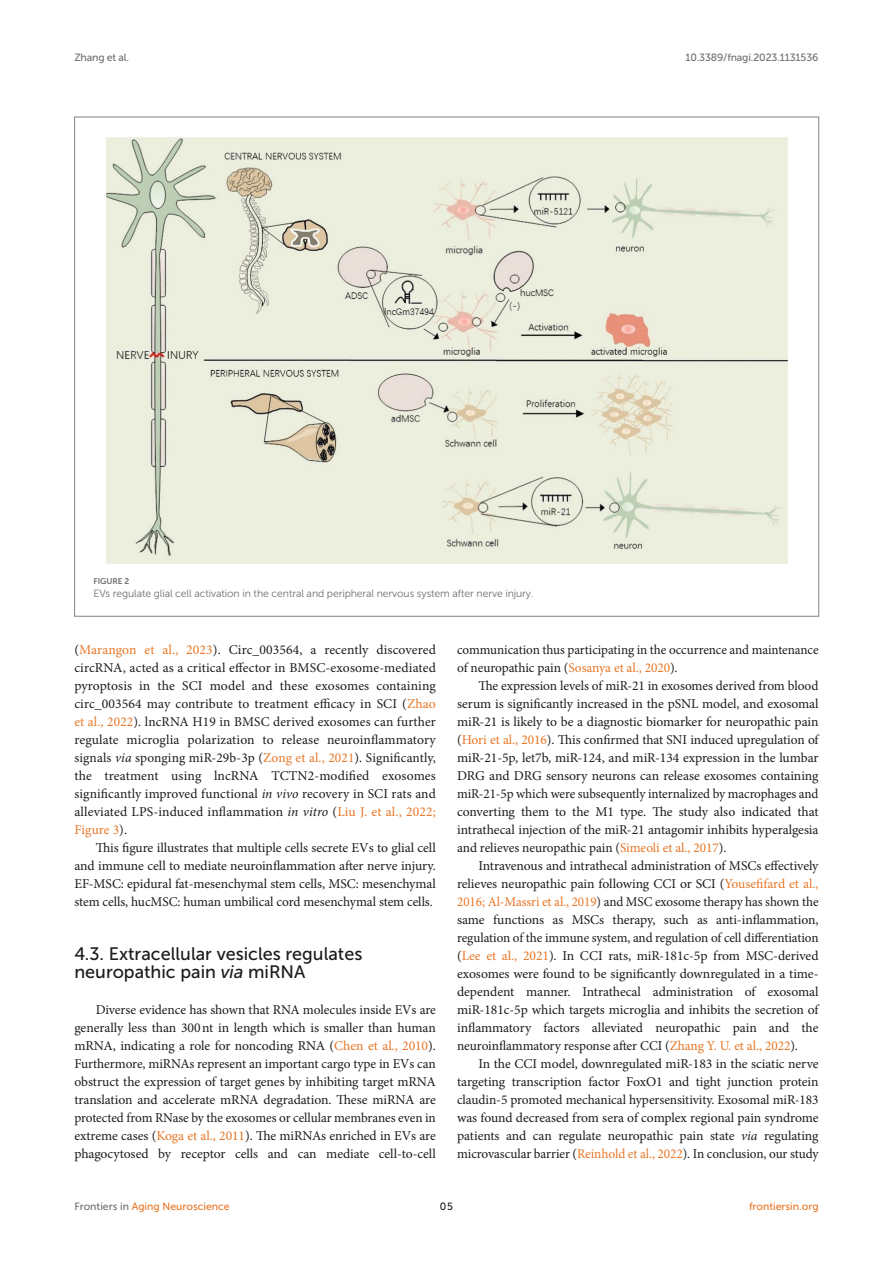
<style>
.page{position:relative;width:893px;height:1263px;background:#fff}
.page>*{position:absolute;margin:0;border:0;box-sizing:border-box;transform-origin:0 0}
.HEAD_2{font:18px/18px "Museo Sans 500";color:#1b1c1b}
.TEXT{font:13.5px/18px "Minion Pro";letter-spacing:-.005em;color:#1b1c1b;text-align:justify}
.TEXT_FLUSH{font:13.5px/18px "Minion Pro";letter-spacing:-.005em;color:#1b1c1b;text-align:justify}
.FIG_LEG{font:10.5px "Museo Sans 300";letter-spacing:-.01em;color:#706f70}
.t1{font:10.5px "Museo Sans 500";color:#e87626}
.t2{font:10.5px "Museo Sans 500";letter-spacing:-.015em;color:#706f70}
.t3{font:10.5px "Museo Sans 500";color:#1b1c1b}
.FIG_HD{font:8.25px "Museo Sans 700";letter-spacing:-.01em;color:#706f70}
.s1{color:#e87626}
.s2{font-style:italic}
.s3{color:#706f70}
</style>
<div class="page">
<img style="left:106px;top:137px;width:682px;height:427px">
<p class="t2" style="left:74px;top:51px;width:56px">Zhang et al.</p>
<p class="t2" style="left:685px;top:51px;width:135px">10.3389/fnagi.2023.1131536</p>
<p class="FIG_HD" style="left:94px;top:576px;width:37px">FIGURE 2</p>
<p class="FIG_LEG" style="left:94px;top:588px;width:441px">EVs regulate glial cell activation in the central and peripheral nervous system after nerve injury.</p>
<p class="TEXT" style="left:74px;top:641px;width:363px">(<span class="s1">Marangon et al., 2023</span>). Circ_003564, a recently discovered circRNA, acted as a critical effector in BMSC-exosome-mediated pyroptosis in the SCI model and these exosomes containing circ_003564 may contribute to treatment efficacy in SCI (<span class="s1">Zhao et al., 2022</span>). lncRNA H19 in BMSC derived exosomes can further regulate microglia polarization to release neuroinflammatory signals <span class="s2">via</span> sponging miR-29b-3p (<span class="s1">Zong et al., 2021</span>). Significantly, the treatment using lncRNA TCTN2-modified exosomes significantly improved functional <span class="s2">in vivo</span> recovery in SCI rats and alleviated LPS-induced inflammation <span class="s2">in vitro</span> (<span class="s1">Liu J. et al., 2022; Figure 3</span>).</p>
<p class="TEXT" style="left:74px;top:839px;width:363px;text-indent:21px">This figure illustrates that multiple cells secrete EVs to glial cell and immune cell to mediate neuroinflammation after nerve injury.<br>EF-MSC: epidural fat-mesenchymal stem cells, MSC: mesenchymal stem cells, hucMSC: human umbilical cord mesenchymal stem cells.</p>
<p class="HEAD_2" style="left:74px;top:945px;width:289px">4.3. Extracellular vesicles regulates neuropathic pain <span class="s2">via</span> miRNA</p>
<p class="TEXT_FLUSH" style="left:74px;top:1001px;width:363px;text-indent:21px">Diverse evidence has shown that RNA molecules inside EVs are generally less than 300nt in length which is smaller than human mRNA, indicating a role for noncoding RNA (<span class="s1">Chen et al., 2010</span>).<br>Furthermore, miRNAs represent an important cargo type in EVs can obstruct the expression of target genes by inhibiting target mRNA translation and accelerate mRNA degradation. These miRNA are protected from RNase by the exosomes or cellular membranes even in extreme cases (<span class="s1">Koga et al., 2011</span>). The miRNAs enriched in EVs are phagocytosed by receptor cells and can mediate cell-to-cell</p>
<p class="TEXT_FLUSH" style="left:457px;top:641px;width:363px">communication thus participating in the occurrence and maintenance of neuropathic pain (<span class="s1">Sosanya et al., 2020</span>).</p>
<p class="TEXT" style="left:457px;top:677px;width:363px;text-indent:21px">The expression levels of miR-21 in exosomes derived from blood serum is significantly increased in the pSNL model, and exosomal miR-21 is likely to be a diagnostic biomarker for neuropathic pain (<span class="s1">Hori et al., 2016</span>). This confirmed that SNI induced upregulation of miR-21-5p, let7b, miR-124, and miR-134 expression in the lumbar DRG and DRG sensory neurons can release exosomes containing miR-21-5p which were subsequently internalized by macrophages and converting them to the M1 type. The study also indicated that intrathecal injection of the miR-21 antagomir inhibits hyperalgesia and relieves neuropathic pain (<span class="s1">Simeoli et al., 2017</span>).</p>
<p class="TEXT" style="left:457px;top:857px;width:363px;text-indent:21px">Intravenous and intrathecal administration of MSCs effectively relieves neuropathic pain following CCI or SCI (<span class="s1">Yousefifard et al., 2016; Al-Massri et al., 2019</span>) and MSC exosome therapy has shown the same functions as MSCs therapy, such as anti-inflammation, regulation of the immune system, and regulation of cell differentiation (<span class="s1">Lee et al., 2021</span>). In CCI rats, miR-181c-5p from MSC-derived exosomes were found to be significantly downregulated in a time&shy;dependent manner. Intrathecal administration of exosomal miR-181c-5p which targets microglia and inhibits the secretion of inflammatory factors alleviated neuropathic pain and the neuroinflammatory response after CCI (<span class="s1">Zhang Y. U. et al., 2022</span>).</p>
<p class="TEXT" style="left:457px;top:1055px;width:363px;text-indent:21px">In the CCI model, downregulated miR-183 in the sciatic nerve targeting transcription factor FoxO1 and tight junction protein claudin-5 promoted mechanical hypersensitivity. Exosomal miR-183 was found decreased from sera of complex regional pain syndrome patients and can regulate neuropathic pain state <span class="s2">via</span> regulating microvascular barrier (<span class="s1">Reinhold et al., 2022</span>). In conclusion, our study</p>
<p class="t1" style="left:74px;top:1200px;width:157px"><span class="s3">Frontiers in</span> Aging Neuroscience</p>
<p class="t3" style="left:440px;top:1200px;width:14px">05</p>
<p class="t1" style="left:749px;top:1200px;width:71px">frontiersin.org</p>
</div>
